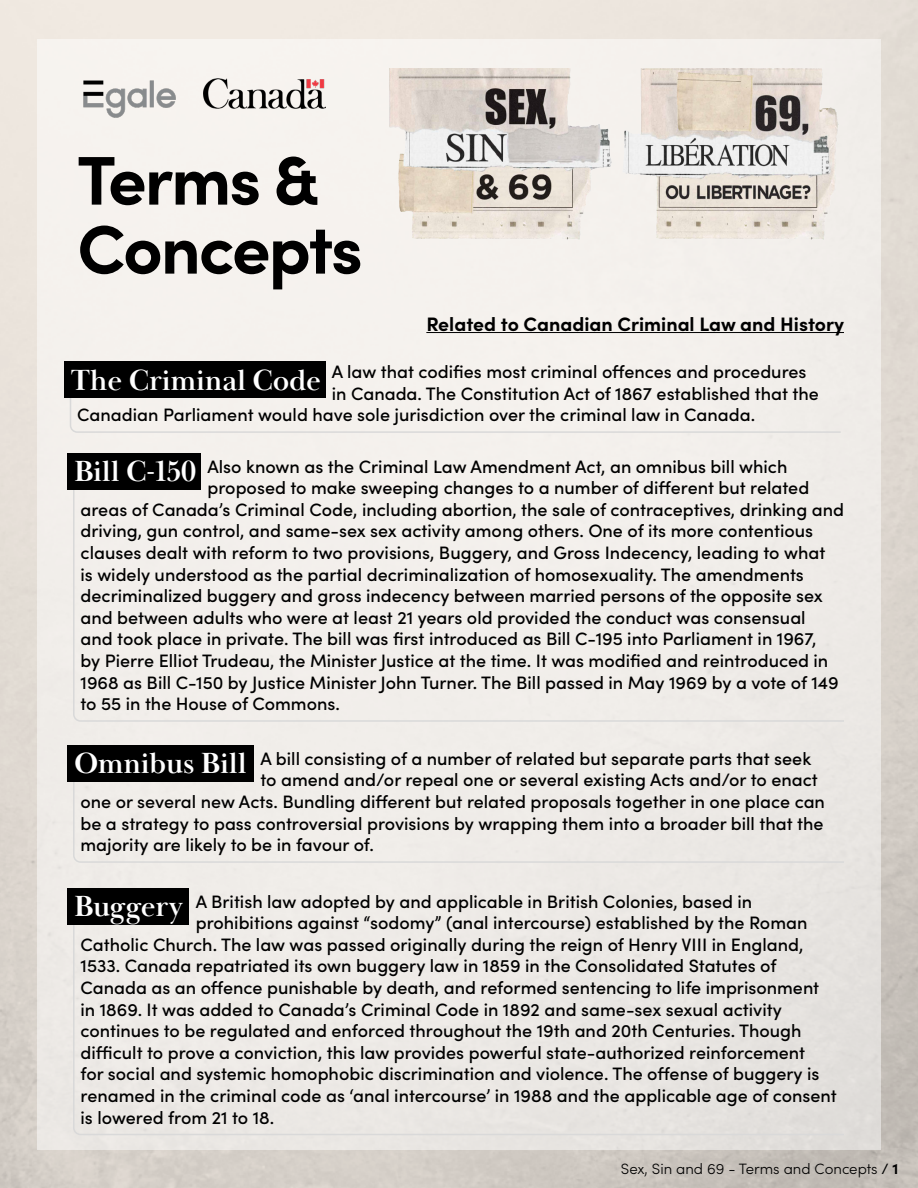
<style>
.page{position:relative;width:918px;height:1188px;background:#fff}
.page>*{position:absolute;margin:0;border:0;box-sizing:border-box;transform-origin:0 0}
.t1{font:700 69px "Sofia Pro";letter-spacing:-.03em;color:#000}
.Term{font:700 30px "Baskerville Display PT";letter-spacing:-.01em;color:#fff}
.Subheading{font:700 19.5px "Sofia Pro";color:#000}
.Definition{font:500 18px "Sofia Pro";color:#000}
.t2{font:300 15px "Sofia Pro";color:#000}
.s1{font-weight:400}
.s2{font-weight:700}
</style>
<div class="page">
<div style="left:37px;top:39px;width:844px;height:1110px;background:#f4f0ec"></div>
<svg style="left:73px;top:478px;width:772px;height:244px"></svg>
<svg style="left:73px;top:750px;width:772px;height:114px"></svg>
<svg style="left:72px;top:893px;width:773px;height:243px"></svg>
<img style="left:204px;top:79px;width:121px;height:29px">
<img style="left:83px;top:80px;width:93px;height:38px">
<hr style="left:426px;top:332px;width:418px;height:1px;background:#000">
<svg style="left:70px;top:364px;width:771px;height:69px"></svg>
<div style="left:64px;top:362px;width:261px;height:36px;background:#000"></div>
<div style="left:67px;top:453px;width:134px;height:37px;background:#000"></div>
<div style="left:67px;top:745px;width:187px;height:37px;background:#000"></div>
<div style="left:67px;top:888px;width:122px;height:37px;background:#000"></div>
<img style="left:389px;top:68px;width:450px;height:172px">
<p class="t1" style="left:77px;top:127px;width:244px">Terms &amp;</p>
<p class="t1" style="left:77px;top:196px;width:287px">Concepts</p>
<p class="Subheading" style="left:426px;top:309px;width:419px">Related to Canadian Criminal Law and History</p>
<p class="Definition" style="left:332px;top:358px;width:476px">A law that codifies most criminal offences and procedures</p>
<p class="Definition" style="left:332px;top:380px;width:489px">in Canada. The Constitution Act of 1867 established that the</p>
<p class="Definition" style="left:77px;top:402px;width:680px">Canadian Parliament would have sole jurisdiction over the criminal law in Canada.</p>
<p class="Term" style="left:71px;top:362px;width:252px">The Criminal Code</p>
<p class="Definition" style="left:208px;top:453px;width:582px">Also known as the Criminal Law Amendment Act, an omnibus bill which</p>
<p class="Definition" style="left:208px;top:475px;width:603px">proposed to make sweeping changes to a number of different but related</p>
<p class="Definition" style="left:81px;top:496px;width:765px">areas of Canada’s Criminal Code, including abortion, the sale of contraceptives, drinking and</p>
<p class="Definition" style="left:81px;top:518px;width:734px">driving, gun control, and same-sex sex activity among others. One of its more contentious</p>
<p class="Definition" style="left:81px;top:539px;width:746px">clauses dealt with reform to two provisions, Buggery, and Gross Indecency, leading to what</p>
<p class="Definition" style="left:81px;top:561px;width:725px">is widely understood as the partial decriminalization of homosexuality. The amendments</p>
<p class="Definition" style="left:81px;top:583px;width:744px">decriminalized buggery and gross indecency between married persons of the opposite sex</p>
<p class="Definition" style="left:81px;top:604px;width:727px">and between adults who were at least 21 years old provided the conduct was consensual</p>
<p class="Definition" style="left:81px;top:626px;width:738px">and took place in private. The bill was first introduced as Bill C-195 into Parliament in 1967,</p>
<p class="Definition" style="left:81px;top:647px;width:749px">by Pierre Elliot Trudeau, the Minister Justice at the time. It was modified and reintroduced in</p>
<p class="Definition" style="left:81px;top:669px;width:760px">1968 as Bill C-150 by Justice Minister John Turner. The Bill passed in May 1969 by a vote of 149</p>
<p class="Definition" style="left:81px;top:691px;width:261px">to 55 in the House of Commons.</p>
<p class="Term" style="left:74px;top:453px;width:124px">Bill C-150</p>
<p class="Definition" style="left:261px;top:745px;width:552px">A bill consisting of a number of related but separate parts that seek</p>
<p class="Definition" style="left:261px;top:767px;width:559px">to amend and/or repeal one or several existing Acts and/or to enact</p>
<p class="Definition" style="left:81px;top:788px;width:746px">one or several new Acts. Bundling different but related proposals together in one place can</p>
<p class="Definition" style="left:81px;top:810px;width:745px">be a strategy to pass controversial provisions by wrapping them into a broader bill that the</p>
<p class="Definition" style="left:81px;top:832px;width:295px">majority are likely to be in favour of.</p>
<p class="Definition" style="left:196px;top:888px;width:558px">A British law adopted by and applicable in British Colonies, based in</p>
<p class="Definition" style="left:196px;top:910px;width:613px">prohibitions against “sodomy” (anal intercourse) established by the Roman</p>
<p class="Definition" style="left:81px;top:931px;width:724px">Catholic Church. The law was passed originally during the reign of Henry VIII in England,</p>
<p class="Definition" style="left:81px;top:953px;width:698px">1533. Canada repatriated its own buggery law in 1859 in the Consolidated Statutes of</p>
<p class="Definition" style="left:81px;top:974px;width:740px">Canada as an offence punishable by death, and reformed sentencing to life imprisonment</p>
<p class="Definition" style="left:81px;top:996px;width:703px">in 1869. It was added to Canada’s Criminal Code in 1892 and same-sex sexual activity</p>
<p class="Definition" style="left:81px;top:1018px;width:723px">continues to be regulated and enforced throughout the 19th and 20th Centuries. Though</p>
<p class="Definition" style="left:81px;top:1039px;width:726px">difficult to prove a conviction, this law provides powerful state-authorized reinforcement</p>
<p class="Definition" style="left:81px;top:1061px;width:740px">for social and systemic homophobic discrimination and violence. The offense of buggery is</p>
<p class="Definition" style="left:81px;top:1082px;width:758px">renamed in the criminal code as ‘anal intercourse’ in 1988 and the applicable age of consent</p>
<p class="Definition" style="left:81px;top:1104px;width:195px">is lowered from 21 to 18.</p>
<p class="Term" style="left:74px;top:746px;width:174px">Omnibus Bill</p>
<p class="Term" style="left:74px;top:888px;width:110px">Buggery</p>
<p class="t2" style="left:621px;top:1158px;width:279px">Sex, Sin and 69 - Terms and Concepts <span class="s1">/</span> <span class="s2">1</span></p>
</div>
